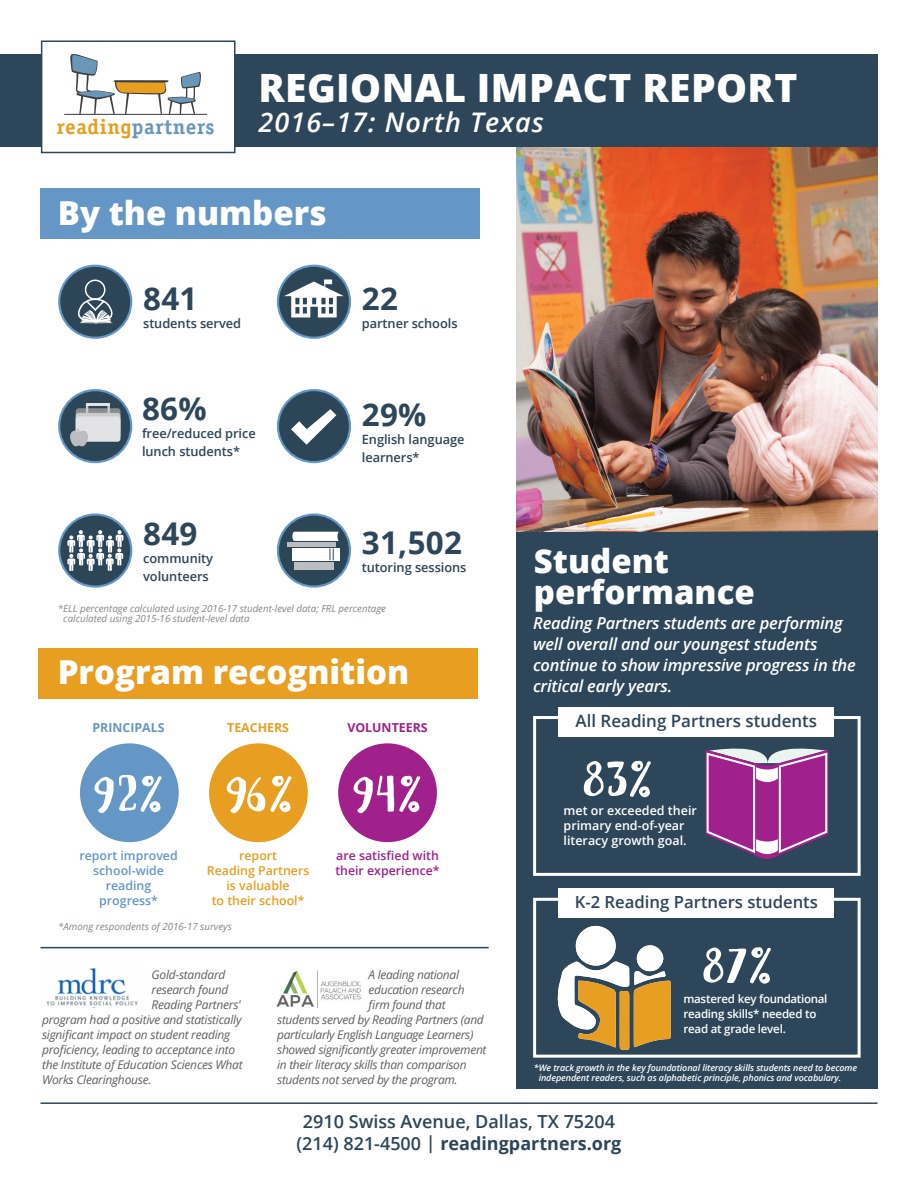
<style>
.page{position:relative;width:918px;height:1188px;background:#fff}
.page>*{position:absolute;margin:0;border:0;box-sizing:border-box;transform-origin:0 0}
.t1{font:60px "Blueshift Stick";color:#fff}
.t2{font:800 39px "Open Sans";letter-spacing:.01em;color:#fff}
.t3{font:800 33px/31.5px "Open Sans";color:#fff}
.t4{font:700 31.35px "Open Sans";letter-spacing:.01em;color:#2d4659}
.t5{font:italic 600 27px "Open Sans";letter-spacing:.04em;color:#fff}
.t6{font:700 21.15px "Officina Serif";letter-spacing:.025em;color:#6a97b7}
.t7{font:600 18px/22.5px "Open Sans";color:#2c4658;text-align:center}
.t8{font:600 16.95px "Open Sans";color:#2e4559}
.t9{font:600 16.65px "Open Sans";color:#2e4559}
.t10{font:italic 600 16.5px/21px "Open Sans";letter-spacing:-.01em;color:#fff}
.t11{font:600 12.9px/18px "Open Sans";letter-spacing:-.005em;color:#2d4659}
.t12{font:600 12.45px/15px "Open Sans";color:#fff}
.t13{font:600 12.3px/15px "Open Sans";color:#e89e21;text-align:center}
.t14{font:600 12.3px/15px "Open Sans";color:#6597c6;text-align:center}
.t15{font:600 12.3px/15px "Open Sans";color:#a0218c}
.t16{font:700 12.3px "Open Sans";color:#6597c6}
.t17{font:700 12.3px "Open Sans";color:#a0218c}
.t18{font:700 12.3px "Open Sans";color:#e89e21}
.t19{font:italic 12px "Open Sans";letter-spacing:-.025em;color:#5f5f62}
.t20{font:600 11.55px/14.9px "Open Sans";letter-spacing:-.02em;color:#fff}
.t21{font:italic 9.75px/10.5px "Open Sans";color:#848689}
.t22{font:italic 600 9px/9.8px "Open Sans";letter-spacing:-.01em;color:#fff}
.s1{color:#e89e21}
.s2{font-weight:700}
</style>
<div class="page">
<div style="left:39px;top:648px;width:439px;height:51px;background:#e89e21"></div>
<div style="left:40px;top:188px;width:440px;height:51px;background:#6597c6"></div>
<div style="left:516px;top:531px;width:362px;height:558px;background:#2d4659"></div>
<div style="left:559px;top:707px;width:275px;height:30px;background:#fff"></div>
<div style="left:533px;top:716px;width:328px;height:160px;border:3px solid #fff"></div>
<svg style="left:706px;top:741px;width:122px;height:122px;background:#964d93"></svg>
<div style="left:559px;top:889px;width:275px;height:29px;background:#fff"></div>
<div style="left:533px;top:898px;width:328px;height:160px;border:3px solid #fff"></div>
<hr style="left:40px;top:947px;width:449px;height:1px;background:#2d4659">
<hr style="left:40px;top:1102px;width:838px;height:2px;background:#2d4659">
<div style="left:338px;top:743px;width:99px;height:99px;background:#a0218c;border-radius:50%"></div>
<div style="left:80px;top:743px;width:99px;height:99px;background:#6597c6;border-radius:50%"></div>
<div style="left:209px;top:743px;width:99px;height:99px;background:#e89e21;border-radius:50%"></div>
<img style="left:46px;top:968px;width:92px;height:38px">
<img style="left:277px;top:970px;width:84px;height:38px">
<div style="left:59px;top:515px;width:72px;height:72px;background:#2c4658;border-radius:50%"></div>
<div style="left:58px;top:513px;width:74px;height:75px;border:2px solid #6597c6;border-radius:50%"></div>
<svg style="left:67px;top:530px;width:56px;height:41px"></svg>
<div style="left:59px;top:266px;width:72px;height:72px;background:#2c4658;border-radius:50%"></div>
<div style="left:58px;top:265px;width:74px;height:74px;border:2px solid #6597c6;border-radius:50%"></div>
<div style="left:278px;top:515px;width:72px;height:72px;background:#2c4658;border-radius:50%"></div>
<div style="left:277px;top:513px;width:74px;height:75px;border:2px solid #6597c6;border-radius:50%"></div>
<div style="left:294px;top:562px;width:39px;height:7px;background:#bcbdc0"></div>
<div style="left:292px;top:548px;width:48px;height:13px;background:#fff"></div>
<svg style="left:330px;top:548px;width:4px;height:12px"></svg>
<div style="left:288px;top:542px;width:48px;height:5px;background:#bcbdc0"></div>
<svg style="left:292px;top:532px;width:47px;height:9px"></svg>
<div style="left:278px;top:266px;width:72px;height:72px;background:#2c4658;border-radius:50%"></div>
<div style="left:277px;top:265px;width:74px;height:74px;border:2px solid #6597c6;border-radius:50%"></div>
<svg style="left:284px;top:280px;width:60px;height:37px"></svg>
<div style="left:278px;top:390px;width:72px;height:72px;background:#2c4658;border-radius:50%"></div>
<div style="left:277px;top:389px;width:74px;height:74px;border:2px solid #6597c6;border-radius:50%"></div>
<svg style="left:291px;top:409px;width:45px;height:36px"></svg>
<div style="left:59px;top:390px;width:72px;height:72px;background:#2c4658;border-radius:50%"></div>
<div style="left:58px;top:389px;width:74px;height:74px;border:2px solid #6597c6;border-radius:50%"></div>
<div style="left:85px;top:280px;width:20px;height:20px;border:2px solid #fff;border-radius:50%"></div>
<svg style="left:77px;top:298px;width:36px;height:26px"></svg>
<svg style="left:557px;top:925px;width:114px;height:125px"></svg>
<div style="left:76px;top:408px;width:44px;height:26px;background:#878c8c;border-radius:3px"></div>
<div style="left:76px;top:413px;width:44px;height:26px;background:#cbcbcb;border-radius:3px"></div>
<div style="left:76px;top:416px;width:44px;height:26px;background:#e3e3e6;border-radius:3px"></div>
<svg style="left:70px;top:428px;width:18px;height:18px"></svg>
<svg style="left:86px;top:403px;width:24px;height:10px"></svg>
<img style="left:516px;top:147px;width:362px;height:384px">
<div style="left:0;top:54px;width:878px;height:93px;background:#2d4659"></div>
<div style="left:41px;top:40px;width:195px;height:113px;background:#fff;border:2px solid #2d4659"></div>
<svg style="left:70px;top:54px;width:131px;height:60px"></svg>
<hr style="left:64px;top:114px;width:143px;height:1px;background:#3e3e3f">
<p class="t2" style="left:258px;top:58px;width:540px">REGIONAL IMPACT REPORT</p>
<p class="t6" style="left:57px;top:114px;width:159px"><span class="s1">reading</span>partners</p>
<p class="t5" style="left:258px;top:103px;width:287px">2016–17: North Texas</p>
<p class="t3" style="left:58px;top:196px;width:271px">By the numbers</p>
<p class="t4" style="left:143px;top:277px;width:56px">841</p>
<p class="t11" style="left:143px;top:315px;width:100px">students served</p>
<p class="t4" style="left:142px;top:387px;width:66px">86%</p>
<p class="t11" style="left:142px;top:424px;width:115px">free/reduced price lunch students*</p>
<p class="t4" style="left:143px;top:511px;width:56px">849</p>
<p class="t11" style="left:143px;top:549px;width:71px">community volunteers</p>
<p class="t4" style="left:362px;top:277px;width:38px">22</p>
<p class="t11" style="left:362px;top:315px;width:97px">partner schools</p>
<p class="t4" style="left:362px;top:392px;width:66px">29%</p>
<p class="t11" style="left:362px;top:430px;width:104px">English language learners*</p>
<p class="t4" style="left:362px;top:520px;width:102px">31,502</p>
<p class="t11" style="left:362px;top:558px;width:106px">tutoring sessions</p>
<p class="t21" style="left:63px;top:603px;width:324px;text-indent:-5px">*ELL percentage calculated using 2016-17 student-level data; FRL percentage calculated using 2015-16 student-level data</p>
<p class="t3" style="left:58px;top:654px;width:353px">Program recognition</p>
<p class="t16" style="left:93px;top:719px;width:74px">PRINCIPALS</p>
<p class="t17" style="left:347px;top:719px;width:82px">VOLUNTEERS</p>
<p class="t18" style="left:227px;top:719px;width:63px">TEACHERS</p>
<p class="t1" style="left:93px;top:765px;width:73px">92%</p>
<p class="t1" style="left:225px;top:765px;width:70px">96%</p>
<p class="t1" style="left:352px;top:765px;width:72px">94%</p>
<p class="t14" style="left:79px;top:848px;width:100px">report improved school-wide reading progress*</p>
<p class="t15" style="left:335px;top:848px;width:106px">are satisfied with their experience*</p>
<p class="t13" style="left:239px;top:848px;width:39px">report</p>
<p class="t13" style="left:207px;top:863px;width:104px">Reading Partners</p>
<p class="t13" style="left:212px;top:878px;width:94px">is valuable<br>to their school*</p>
<p class="t21" style="left:58px;top:921px;width:175px">*Among respondents of 2016-17 surveys</p>
<p class="t19" style="left:152px;top:966px;width:75px">Gold-standard</p>
<p class="t19" style="left:152px;top:981px;width:78px">research found</p>
<p class="t19" style="left:152px;top:996px;width:91px">Reading Partners'</p>
<p class="t19" style="left:42px;top:1011px;width:201px">program had a positive and statistically</p>
<p class="t19" style="left:42px;top:1026px;width:190px">significant impact on student reading</p>
<p class="t19" style="left:42px;top:1041px;width:195px">proficiency, leading to acceptance into</p>
<p class="t19" style="left:42px;top:1056px;width:202px">the Institute of Education Sciences What</p>
<p class="t19" style="left:42px;top:1071px;width:111px">Works Clearinghouse.</p>
<p class="t19" style="left:369px;top:966px;width:92px">A leading national</p>
<p class="t19" style="left:369px;top:981px;width:98px">education research</p>
<p class="t19" style="left:369px;top:996px;width:79px">firm found that</p>
<p class="t19" style="left:277px;top:1011px;width:208px">students served by Reading Partners (and</p>
<p class="t19" style="left:277px;top:1026px;width:198px">particularly English Language Learners)</p>
<p class="t19" style="left:277px;top:1041px;width:211px">showed significantly greater improvement</p>
<p class="t19" style="left:277px;top:1056px;width:191px">in their literacy skills than comparison</p>
<p class="t19" style="left:277px;top:1071px;width:182px">students not served by the program.</p>
<p class="t3" style="left:534px;top:543px;width:223px">Student performance</p>
<p class="t10" style="left:533px;top:612px;width:324px">Reading Partners students are performing well overall and our youngest students continue to show impressive progress in the critical early years.</p>
<p class="t8" style="left:576px;top:709px;width:243px">All Reading Partners students</p>
<p class="t1" style="left:582px;top:750px;width:73px">83%</p>
<p class="t12" style="left:564px;top:803px;width:135px">met or exceeded their primary end-of-year literacy growth goal.</p>
<p class="t9" style="left:575px;top:891px;width:245px">K-2 Reading Partners students</p>
<p class="t1" style="left:702px;top:937px;width:73px">87%</p>
<p class="t20" style="left:683px;top:991px;width:145px">mastered key foundational reading skills* needed to read at grade level.</p>
<p class="t22" style="left:539px;top:1063px;width:320px;text-indent:-5px">*We track growth in the key foundational literacy skills students need to become independent readers, such as alphabetic principle, phonics and vocabulary.</p>
<p class="t7" style="left:297px;top:1110px;width:326px">2910 Swiss Avenue, Dallas, TX 75204 (214) 821-4500 | <span class="s2">readingpartners.org</span></p>
</div>
